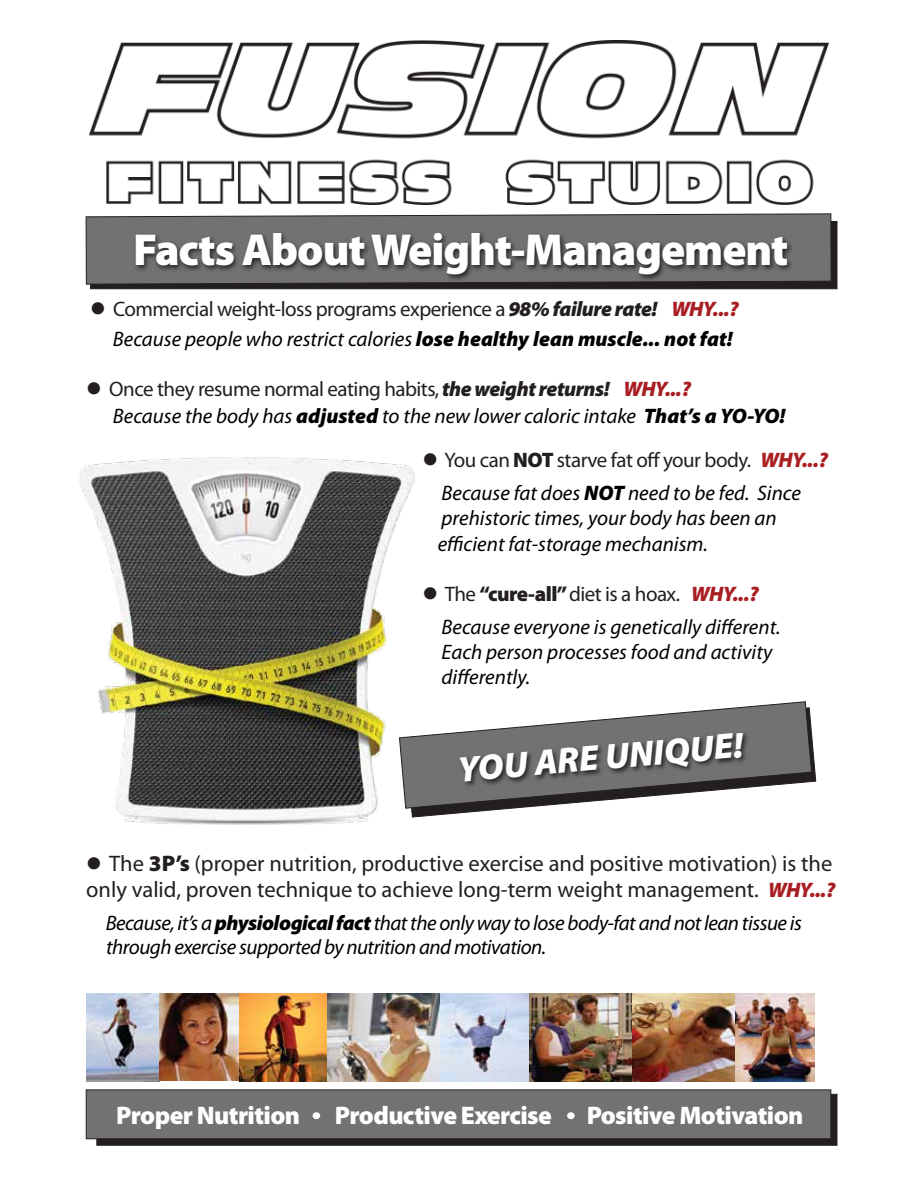
<style>
.page{position:relative;width:918px;height:1188px;background:#fff}
.page>*{position:absolute;margin:0;border:0;box-sizing:border-box;transform-origin:0 0}
.t1{font:900 45px "Myriad Pro";letter-spacing:-.025em;color:#fff}
.t2{font:italic 900 36px "Myriad Pro";color:#fdfefe}
.t3{font:900 25.5px "Myriad Pro";letter-spacing:-.025em;color:#fdfefe}
.t4{font:22.5px/25.2px "Myriad Pro";color:#231f20}
.t5{font:italic 21px/33px "Myriad Pro";color:#000}
.t6{font:21px/30px "Myriad Pro";letter-spacing:-.025em;color:#231f20;text-align:right}
.t7{font:italic 21px/24px "Myriad Pro";letter-spacing:-.025em;color:#000}
.s1{font-weight:900;font-style:italic}
.s2{font-weight:900;font-style:italic;color:#a91e22}
.s3{font-style:italic;color:#000}
.s4{font-weight:900;font-style:italic;color:#000}
.s5{color:#231f20}
.s6{font-style:normal;color:#231f20}
.s7{font-weight:900;color:#231f20}
.s8{font-weight:900;color:#a91e22}
.s9{font-weight:900}
.s10{font-weight:900;font-style:normal;color:#231f20}
.s11{font-weight:900;font-style:italic;font-size:21px;color:#a91e22}
</style>
<div class="page">
<div style="left:90px;top:221px;width:747px;height:68px;background:#231f20;border:1px solid #231f20"></div>
<svg style="left:86px;top:213px;width:746px;height:72px;background:#7a7a7b"></svg>
<img style="left:86px;top:993px;width:549px;height:88px">
<img style="left:632px;top:994px;width:103px;height:87px">
<img style="left:735px;top:994px;width:79px;height:87px">
<img style="left:129px;top:223px;width:666px;height:62px">
<div style="left:97px;top:1094px;width:740px;height:52px;background:#231f20;border:1px solid #231f20"></div>
<div style="left:86px;top:1090px;width:745px;height:49px;background:#727273;border:1px solid #231f20"></div>
<div style="left:313px;top:1112px;width:7px;height:7px;background:#fdfefe;border-radius:50%"></div>
<div style="left:567px;top:1112px;width:8px;height:7px;background:#fdfefe;border-radius:50%"></div>
<img style="left:79px;top:457px;width:335px;height:367px">
<svg style="left:405px;top:734px;width:411px;height:84px"></svg>
<svg style="left:399px;top:701px;width:413px;height:108px"></svg>
<img style="left:452px;top:722px;width:303px;height:78px">
<img style="left:89px;top:40px;width:740px;height:164px">
<h1 class="t1" style="left:133px;top:224px;width:657px">Facts AboutWeight-Management</h1>
<p class="t6" style="left:90px;top:294px;width:650px">● Commercial weight-loss programs experience a<span class="s1">98% failure rate!</span> <span class="s2">WHY...?<br></span><span class="s3">Because people who restrict calories</span> <span class="s4">lose healthy lean muscle... not fat!</span></p>
<p class="t5" style="left:113px;top:376px;width:674px;line-height:27px;text-indent:-27px"><span class="s5">●</span> <span class="s6">Once they resume normal eating habits,</span> <span class="s7">the weight returns!</span> <span class="s8">WHY...?<br></span>Because the body has <span class="s9">adjusted</span> to the new lower caloric intake <span class="s9">That’s a YO-YO!</span></p>
<p class="t5" style="left:422px;top:444px;width:407px;text-align:center"><span class="s5">●</span> <span class="s6">You can</span> <span class="s10">NOT</span> <span class="s6">starve fat off your body.</span> <span class="s8">WHY...?<br></span>Because fat does <span class="s9">NOT</span> need to be fed. Since</p>
<p class="t5" style="left:438px;top:506px;width:341px;line-height:25.5px">prehistoric times, your body has been an efficient fat-storage mechanism.</p>
<p class="t5" style="left:442px;top:578px;width:341px;text-indent:-19px"><span class="s5">●</span> <span class="s6">The</span> <span class="s10">“cure-all”</span><span class="s6">diet is a hoax.</span> <span class="s8">WHY...?<br></span>Because everyone is genetically different.</p>
<p class="t5" style="left:442px;top:640px;width:332px;line-height:25.2px">Each person processes food and activity differently.</p>
<h2 class="t2" style="left:457px;top:750px;width:288px;rotate:-5deg">YOU ARE UNIQUE!</h2>
<p class="t4" style="left:86px;top:852px;width:751px">● The <span class="s9">3P’s</span> (proper nutrition, productive exercise and positive motivation) is the only valid, proven technique to achieve long-term weight management. <span class="s11">WHY...?</span></p>
<p class="t7" style="left:106px;top:911px;width:698px">Because, it’s a<span class="s9">physiological fact</span>that the only way to lose body-fat and not lean tissue is through exercise supported by nutrition and motivation.</p>
<p class="t3" style="left:116px;top:1100px;width:185px">Proper Nutrition</p>
<p class="t3" style="left:335px;top:1100px;width:219px">Productive Exercise</p>
<p class="t3" style="left:587px;top:1100px;width:218px">Positive Motivation</p>
</div>
